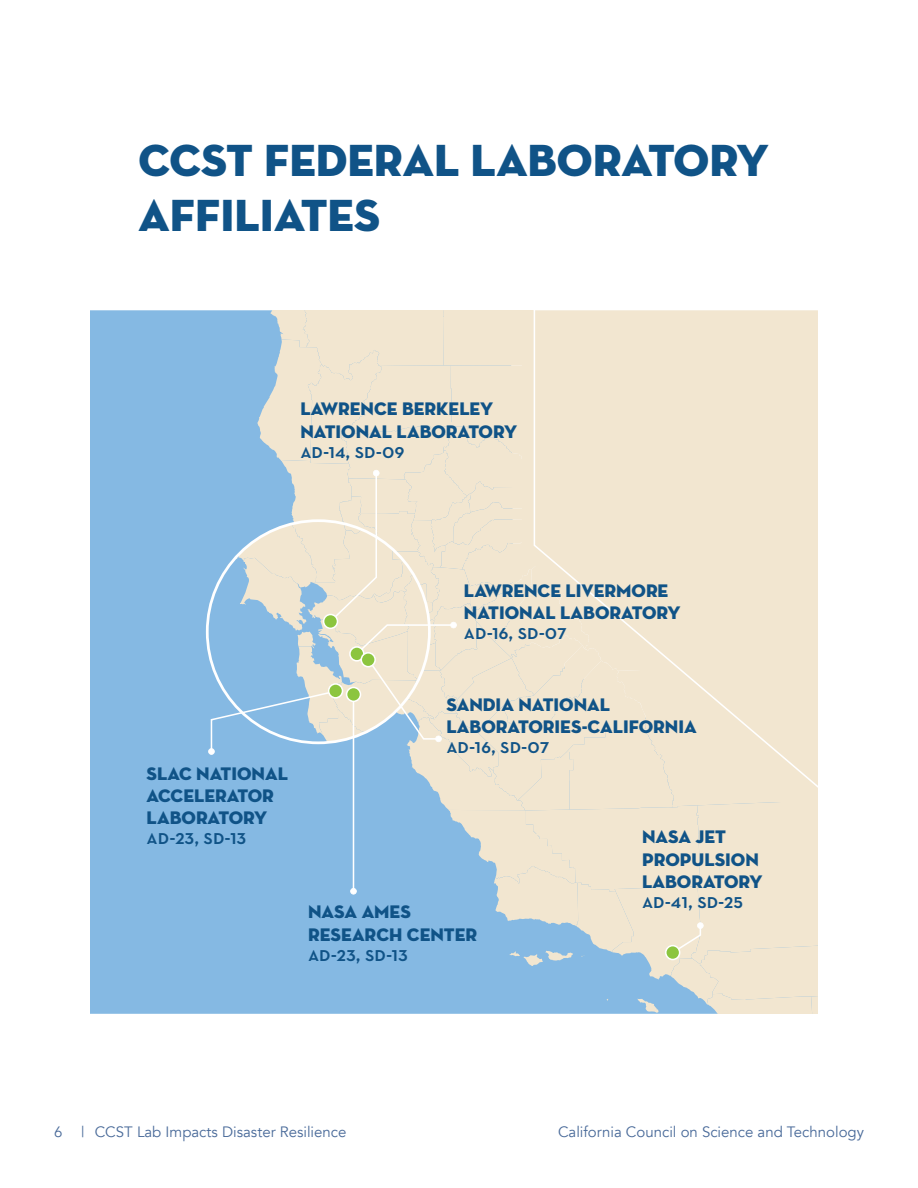
<style>
.page{position:relative;width:918px;height:1188px;background:#fff}
.page>*{position:absolute;margin:0;border:0;box-sizing:border-box;transform-origin:0 0}
.t1{font:45.9px/55.1px "Neutra Disp Titling";color:#105387}
.t2{font:21.3px "Neutra Text Demi SC";color:#105387}
.t3{font:18.45px/22.2px "Neutra Disp Titling";color:#105387}
.t4{font:15px "Avenir";color:#496a99}
</style>
<div class="page">
<div style="left:90px;top:310px;width:117px;height:704px;background:#85b9e3"></div>
<svg style="left:207px;top:310px;width:611px;height:704px;background:#d3d9d5"></svg>
<div style="left:666px;top:946px;width:14px;height:14px;background:#8cc53f;border-radius:50%"></div>
<div style="left:665px;top:945px;width:15px;height:15px;border:2px solid #fff;border-radius:50%"></div>
<p class="t1" style="left:139px;top:133px;width:632px">CCST FEDERAL LABORATORY<br>AFFILIATES</p>
<p class="t3" style="left:300px;top:398px;width:218px">LAWRENCE BERKELEY<br>NATIONAL LABORATORY</p>
<p class="t2" style="left:300px;top:437px;width:106px">ad-14, sd-09</p>
<p class="t3" style="left:464px;top:580px;width:218px">LAWRENCE LIVERMORE<br>NATIONAL LABORATORY</p>
<p class="t2" style="left:464px;top:619px;width:105px">ad-16, sd-07</p>
<p class="t3" style="left:147px;top:762px;width:143px">SLAC NATIONAL<br>ACCELERATOR<br>LABORATORY</p>
<p class="t2" style="left:147px;top:824px;width:101px">ad-23, sd-13</p>
<p class="t3" style="left:446px;top:694px;width:252px">SANDIA NATIONAL<br>LABORATORIES-CALIFORNIA</p>
<p class="t2" style="left:446px;top:733px;width:105px">ad-16, sd-07</p>
<p class="t3" style="left:308px;top:901px;width:171px">NASA AMES<br>RESEARCH CENTER</p>
<p class="t2" style="left:308px;top:940px;width:101px">ad-23, sd-13</p>
<p class="t3" style="left:642px;top:826px;width:122px">NASA JET<br>PROPULSION<br>LABORATORY</p>
<p class="t2" style="left:642px;top:888px;width:103px">ad-41, sd-25</p>
<p class="t4" style="left:54px;top:1123px;width:294px">6 | CCST Lab Impacts Disaster Resilience</p>
<p class="t4" style="left:558px;top:1123px;width:307px">California Council on Science and Technology</p>
</div>
